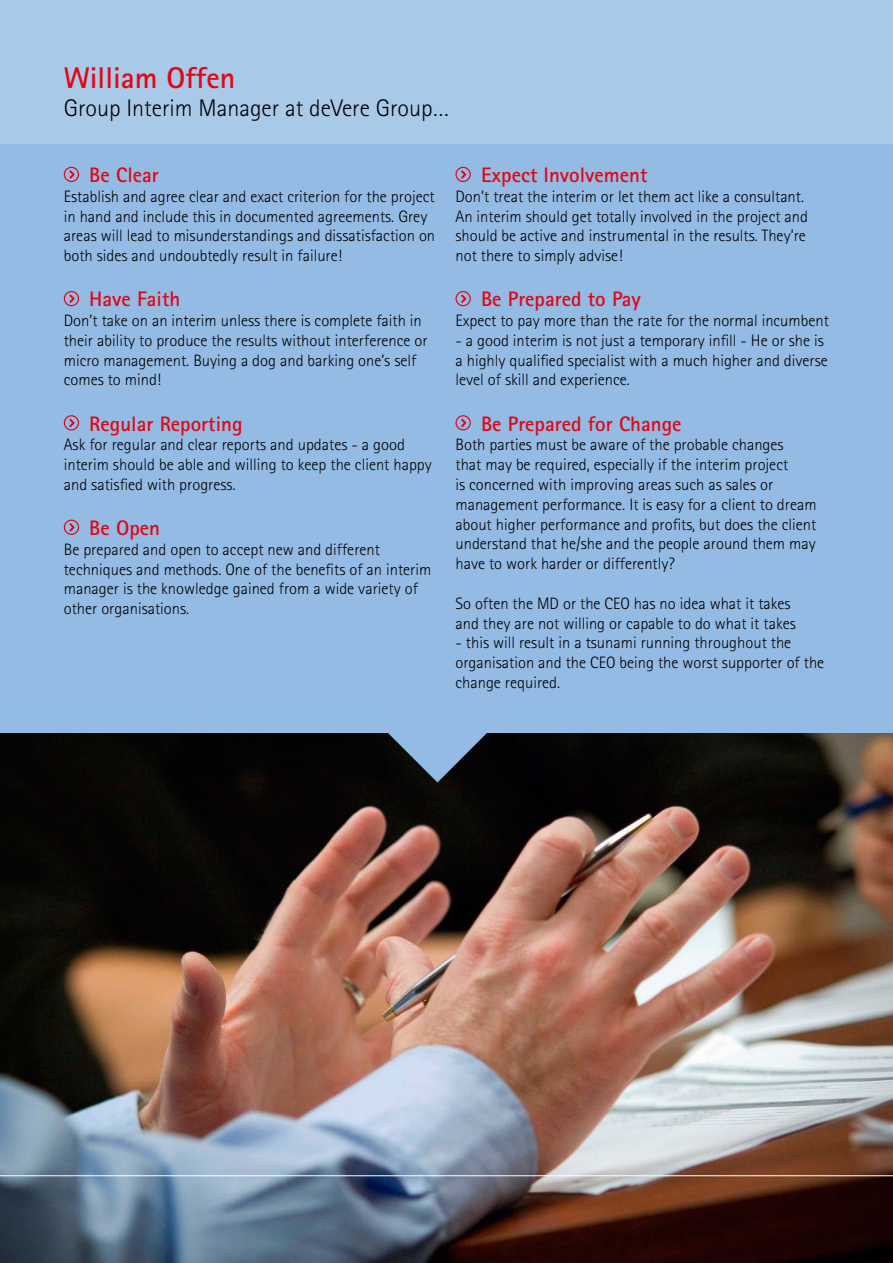
<style>
.page{position:relative;width:893px;height:1263px;background:#fff}
.page>*{position:absolute;margin:0;border:0;box-sizing:border-box;transform-origin:0 0}
.t1{font:700 30px "Rotis Sans Serif";color:#e30614}
.t2{font:300 24px "Rotis Sans Serif";color:#000}
.t3{font:700 21px "Rotis Sans Serif";color:#e30614}
.t4{font:300 16.5px/19.8px "Rotis Sans Serif";color:#000}
</style>
<div class="page">
<img style="left:0;top:733px;width:893px;height:530px">
<div style="left:0;top:0;width:893px;height:732px;background:#94bbe4"></div>
<svg style="left:378px;top:732px;width:119px;height:50px;background:#435365"></svg>
<div style="left:64px;top:167px;width:15px;height:15px;border:1px solid #e30614;border-radius:50%"></div>
<svg style="left:68px;top:168px;width:8px;height:12px"></svg>
<div style="left:64px;top:291px;width:15px;height:15px;border:1px solid #e30614;border-radius:50%"></div>
<svg style="left:68px;top:293px;width:8px;height:12px"></svg>
<div style="left:64px;top:415px;width:15px;height:15px;border:1px solid #e30614;border-radius:50%"></div>
<svg style="left:68px;top:417px;width:8px;height:12px"></svg>
<div style="left:64px;top:520px;width:15px;height:15px;border:1px solid #e30614;border-radius:50%"></div>
<svg style="left:68px;top:521px;width:8px;height:12px"></svg>
<div style="left:455px;top:167px;width:16px;height:15px;border:1px solid #e30614;border-radius:50%"></div>
<svg style="left:459px;top:168px;width:9px;height:12px"></svg>
<div style="left:455px;top:291px;width:16px;height:15px;border:1px solid #e30614;border-radius:50%"></div>
<svg style="left:459px;top:293px;width:9px;height:12px"></svg>
<div style="left:455px;top:415px;width:16px;height:15px;border:1px solid #e30614;border-radius:50%"></div>
<svg style="left:459px;top:417px;width:9px;height:12px"></svg>
<hr style="left:0;top:1175px;width:893px;height:1px;background:#fff">
<div style="left:0;top:0;width:893px;height:144px;background:#a9c9e9"></div>
<h1 class="t1" style="left:64px;top:58px;width:173px">William Offen</h1>
<h2 class="t2" style="left:64px;top:94px;width:387px">Group Interim Manager at deVere Group…</h2>
<p class="t3" style="left:89px;top:162px;width:71px">Be Clear</p>
<p class="t4" style="left:64px;top:186px;width:373px">Establish and agree clear and exact criterion for the project in hand and include this in documented agreements. Grey areas will lead to misunderstandings and dissatisfaction on both sides and undoubtedly result in failure!</p>
<p class="t3" style="left:89px;top:286px;width:92px">Have Faith</p>
<p class="t4" style="left:64px;top:311px;width:365px">Don’t take on an interim unless there is complete faith in their ability to produce the results without interference or micro management. Buying a dog and barking one’s self comes to mind!</p>
<p class="t3" style="left:89px;top:410px;width:155px">Regular Reporting</p>
<p class="t4" style="left:64px;top:435px;width:370px">Ask for regular and clear reports and updates - a good interim should be able and willing to keep the client happy and satisfied with progress.</p>
<p class="t3" style="left:89px;top:514px;width:72px">Be Open</p>
<p class="t4" style="left:64px;top:539px;width:369px">Be prepared and open to accept new and different techniques and methods. One of the benefits of an interim manager is the knowledge gained from a wide variety of other organisations.</p>
<p class="t3" style="left:481px;top:162px;width:168px">Expect Involvement</p>
<p class="t4" style="left:455px;top:186px;width:354px">Don’t treat the interim or let them act like a consultant.<br>An interim should get totally involved in the project and should be active and instrumental in the results. They’re not there to simply advise!</p>
<p class="t3" style="left:481px;top:286px;width:161px">Be Prepared to Pay</p>
<p class="t4" style="left:455px;top:311px;width:375px">Expect to pay more than the rate for the normal incumbent</p>
<p class="t4" style="left:455px;top:330px;width:374px">- a good interim is not just a temporary infill - He or she is a highly qualified specialist with a much higher and diverse level of skill and experience.</p>
<p class="t3" style="left:481px;top:410px;width:202px">Be Prepared for Change</p>
<p class="t4" style="left:455px;top:435px;width:363px">Both parties must be aware of the probable changes<br>that may be required, especially if the interim project<br>is concerned with improving areas such as sales or management performance. It is easy for a client to dream about higher performance and profits, but does the client understand that he/she and the people around them may have to work harder or differently?</p>
<p class="t4" style="left:455px;top:593px;width:342px">So often the MD or the CEO has no idea what it takes and they are not willing or capable to do what it takes</p>
<p class="t4" style="left:455px;top:633px;width:370px">- this will result in a tsunami running throughout the organisation and the CEO being the worst supporter of the change required.</p>
</div>
